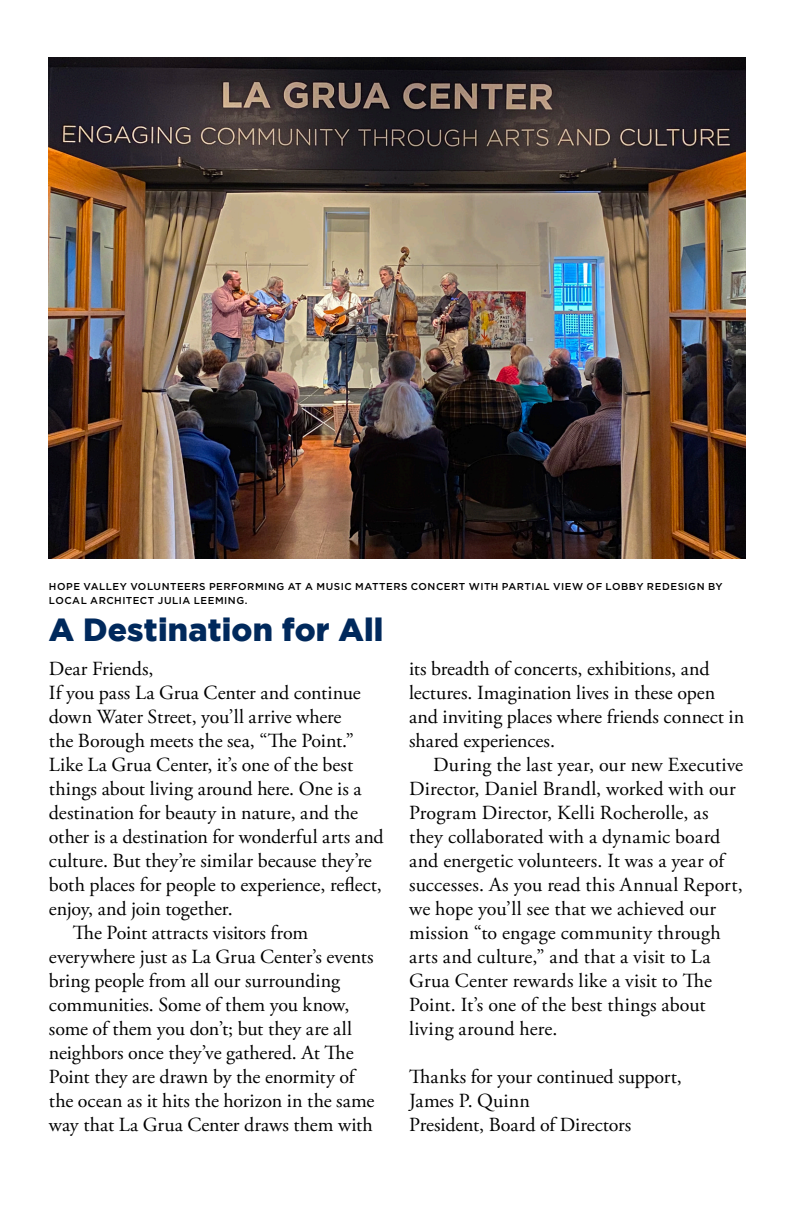
<style>
.page{position:relative;width:792px;height:1224px;background:#fff}
.page>*{position:absolute;margin:0;border:0;box-sizing:border-box;transform-origin:0 0}
.t1{font:900 32px "Gotham";letter-spacing:.005em;color:#00295c}
.text_ind{font:20px/24px "Adobe Garamond Pro";color:#000}
._1st_para{font:20px/24px "Adobe Garamond Pro";letter-spacing:-.005em;color:#000}
.captions{font:500 10px/14px "Gotham";letter-spacing:.05em;color:#000}
</style>
<div class="page">
<img style="left:49px;top:58px;width:696px;height:500px">
<p class="captions" style="left:49px;top:579px;width:675px">HOPE VALLEY VOLUNTEERS PERFORMING AT A MUSIC MATTERS CONCERT WITH PARTIAL VIEW OF LOBBY REDESIGN BY<br>LOCAL ARCHITECT JULIA LEEMING.</p>
<p class="t1" style="left:49px;top:612px;width:336px">A Destination for All</p>
<p class="_1st_para" style="left:49px;top:658px;width:106px">Dear Friends,</p>
<p class="_1st_para" style="left:49px;top:682px;width:336px">If you pass La Grua Center and continue down Water Street, you’ll arrive where<br>the Borough meets the sea, “The Point.” Like La Grua Center, it’s one of the best things about living around here. One is a destination for beauty in nature, and the other is a destination for wonderful arts and culture. But they’re similar because they’re both places for people to experience, reflect, enjoy, and join together.</p>
<p class="text_ind" style="left:49px;top:922px;width:327px;text-indent:24px">The Point attracts visitors from everywhere just as La Grua Center’s events bring people from all our surrounding communities. Some of them you know, some of them you don’t; but they are all neighbors once they’ve gathered. At The Point they are drawn by the enormity of the ocean as it hits the horizon in the same way that La Grua Center draws them with</p>
<p class="text_ind" style="left:409px;top:658px;width:337px">its breadth of concerts, exhibitions, and lectures. Imagination lives in these open and inviting places where friends connect in shared experiences.</p>
<p class="text_ind" style="left:409px;top:754px;width:336px;text-indent:24px">During the last year, our new Executive Director, Daniel Brandl, worked with our Program Director, Kelli Rocherolle, as they collaborated with a dynamic board and energetic volunteers. It was a year of successes. As you read this Annual Report, we hope you’ll see that we achieved our mission “to engage community through arts and culture,” and that a visit to La Grua Center rewards like a visit to The Point. It’s one of the best things about living around here.</p>
<p class="_1st_para" style="left:409px;top:1066px;width:274px">Thanks for your continued support,</p>
<p class="_1st_para" style="left:409px;top:1090px;width:122px">James P. Quinn</p>
<p class="_1st_para" style="left:409px;top:1114px;width:224px">President, Board of Directors</p>
</div>
